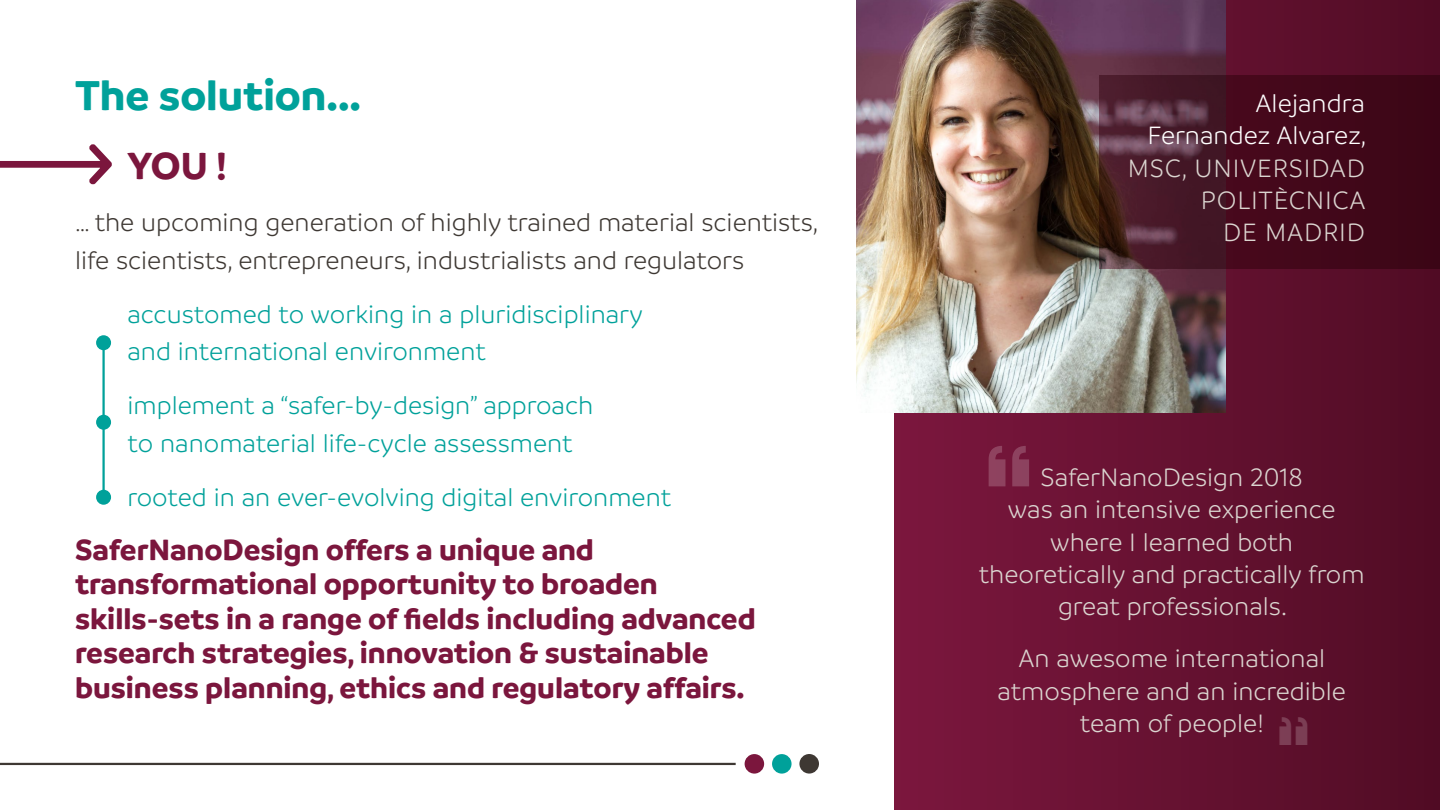
<style>
.page{position:relative;width:1440px;height:810px;background:#fff}
.page>*{position:absolute;margin:0;border:0;box-sizing:border-box;transform-origin:0 0}
.t1{font:700 45px "Branding";color:#00a19a}
.t2{font:700 40.5px "Branding";color:#7b163d}
.t3{font:700 31.5px/34.5px "Branding";color:#7b163d}
.t4{font:300 27px/37.5px "Branding";color:#00a19a}
.t5{font:300 27px/32.4px "Branding";color:#dbd5d0;text-align:center}
.t6{font:300 27px/37.5px "Branding";color:#3e3833}
.t7{font:300 27px/32.4px "Branding";letter-spacing:.03em;color:#dbd5d0;text-align:right}
.t8{font:300 27px/32.4px "Branding";color:#fff;text-align:right}
</style>
<div class="page">
<div style="left:894px;top:0;width:546px;height:810px;background:linear-gradient(to right,#7c183f,#510c24)"></div>
<div style="left:772px;top:754px;width:20px;height:20px;background:#00a19a;border-radius:50%"></div>
<div style="left:799px;top:754px;width:20px;height:20px;background:#3e3833;border-radius:50%"></div>
<div style="left:745px;top:754px;width:19px;height:20px;background:#7b163d;border-radius:50%"></div>
<hr style="left:0;top:763px;width:736px;height:2px;background:#3e3833">
<svg style="left:0;top:144px;width:112px;height:41px"></svg>
<div style="left:96px;top:335px;width:15px;height:15px;background:#00a19a;border-radius:50%"></div>
<div style="left:96px;top:415px;width:15px;height:15px;background:#00a19a;border-radius:50%"></div>
<div style="left:96px;top:490px;width:15px;height:15px;background:#00a19a;border-radius:50%"></div>
<hr style="left:102px;top:341px;width:3px;height:156px;background:#00a19a">
<img style="left:856px;top:0;width:370px;height:412px">
<svg style="left:1100px;top:75px;width:340px;height:193px;background:#451121"></svg>
<div style="left:989px;top:445px;width:40px;height:41px;background:#731539"></div>
<svg style="left:1280px;top:717px;width:27px;height:28px"></svg>
<h1 class="t1" style="left:75px;top:69px;width:288px">The solution...</h1>
<p class="t2" style="left:128px;top:142px;width:101px">YOU !</p>
<p class="t6" style="left:75px;top:204px;width:745px">… the upcoming generation of highly trained material scientists, life scientists, entrepreneurs, industrialists and regulators</p>
<p class="t4" style="left:127px;top:295px;width:517px">accustomed to working in a pluridisciplinary and international environment</p>
<p class="t4" style="left:127px;top:387px;width:467px">implement a “safer-by-design” approach to nanomaterial life-cycle assessment</p>
<p class="t4" style="left:127px;top:478px;width:545px">rooted in an ever-evolving digital environment</p>
<p class="t3" style="left:75px;top:532px;width:682px">SaferNanoDesign offers a unique and transformational opportunity to broaden skills-sets in a range of fields including advanced research strategies, innovation &amp; sustainable business planning, ethics and regulatory affairs.</p>
<p class="t8" style="left:1147px;top:87px;width:221px">Alejandra<br>Fernandez Alvarez,</p>
<p class="t7" style="left:1128px;top:152px;width:239px">MSC, UNIVERSIDAD<br>POLITÈCNICA<br>DE MADRID</p>
<p class="t5" style="left:979px;top:461px;width:387px">SaferNanoDesign 2018<br>was an intensive experience where I learned both theoretically and practically from great professionals.</p>
<p class="t5" style="left:997px;top:643px;width:350px">An awesome international atmosphere and an incredible team of people!</p>
</div>
